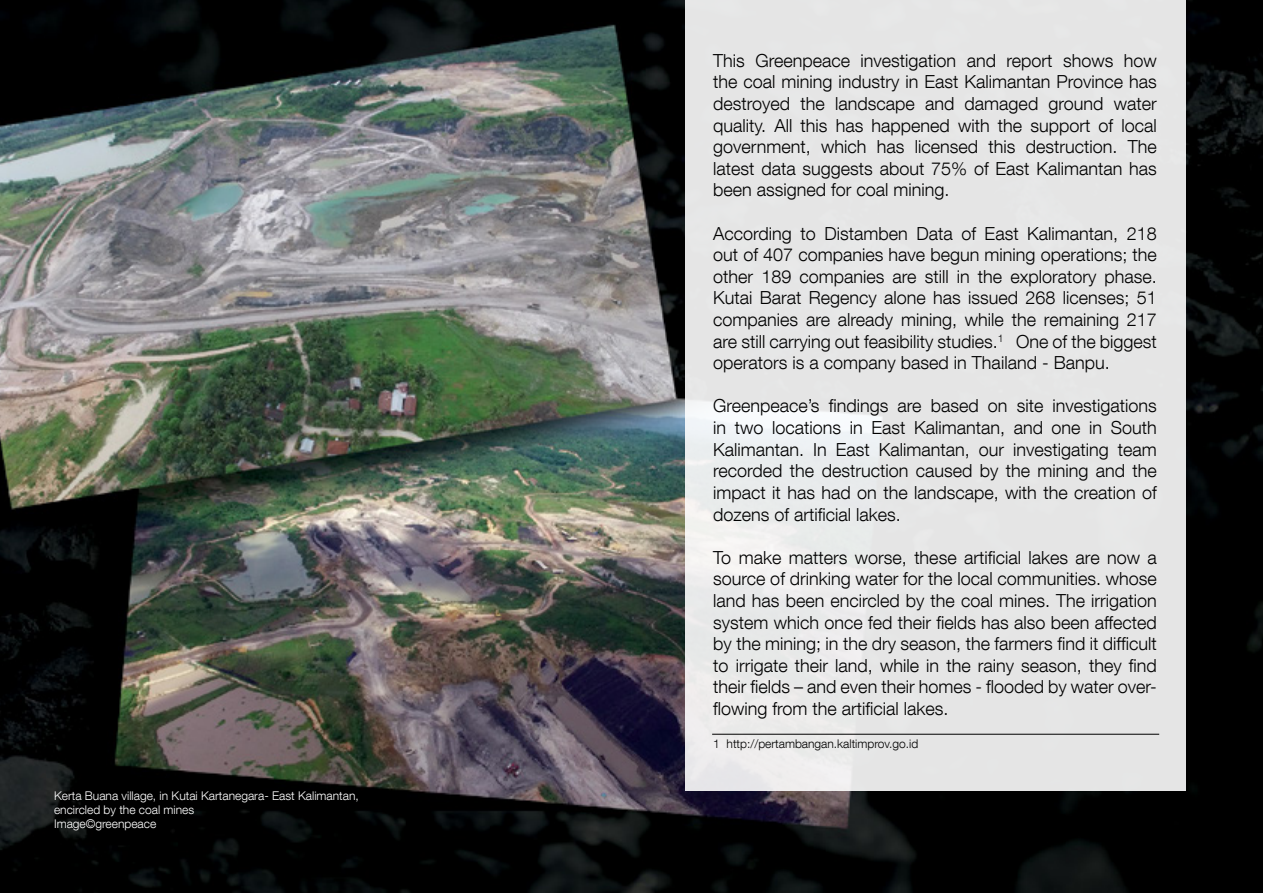
<style>
.page{position:relative;width:1263px;height:893px;background:#fff}
.page>*{position:absolute;margin:0;border:0;box-sizing:border-box;transform-origin:0 0}
.t1{font:300 18px/21.6px "Helvetica Neue LT Com";color:#000;text-align:justify}
.t2{font:300 12px/14.4px "Helvetica Neue LT Com";color:#fff}
.t3{font:300 12px "Helvetica Neue LT Com";color:#000}
</style>
<div class="page">
<img style="left:0;top:0;width:1263px;height:893px">
<div style="left:685px;top:0;width:500px;height:791px;background:#e5e5e5"></div>
<hr style="left:712px;top:734px;width:447px;height:1px;background:#000">
<p class="t2" style="left:54px;top:788px;width:306px">Kerta Buana village, in Kutai Kartanegara- East Kalimantan, encircled by the coal mines<br>Image©greenpeace</p>
<p class="t1" style="left:713px;top:49px;width:445px">This Greenpeace investigation and report shows how the coal mining industry in East Kalimantan Province has destroyed the landscape and damaged ground water quality. All this has happened with the support of local government, which has licensed this destruction. The latest data suggests about 75% of East Kalimantan has been assigned for coal mining.</p>
<p class="t1" style="left:713px;top:222px;width:445px">According to Distamben Data of East Kalimantan, 218 out of 407 companies have begun mining operations; the other 189 companies are still in the exploratory phase.<br>Kutai Barat Regency alone has issued 268 licenses; 51 companies are already mining, while the remaining 217 are still carrying out feasibility studies.<sup>1</sup> One of the biggest operators is a company based in Thailand - Banpu.</p>
<p class="t1" style="left:713px;top:395px;width:445px">Greenpeace’s findings are based on site investigations in two locations in East Kalimantan, and one in South Kalimantan. In East Kalimantan, our investigating team recorded the destruction caused by the mining and the impact it has had on the landscape, with the creation of dozens of artificial lakes.</p>
<p class="t1" style="left:713px;top:546px;width:445px">To make matters worse, these artificial lakes are now a source of drinking water for the local communities. whose land has been encircled by the coal mines. The irrigation system which once fed their fields has also been affected by the mining; in the dry season, the farmers find it difficult to irrigate their land, while in the rainy season, they find their fields – and even their homes - flooded by water over&shy;flowing from the artificial lakes.</p>
<p class="t3" style="left:713px;top:736px;width:207px">1 http://pertambangan.kaltimprov.go.id</p>
</div>
